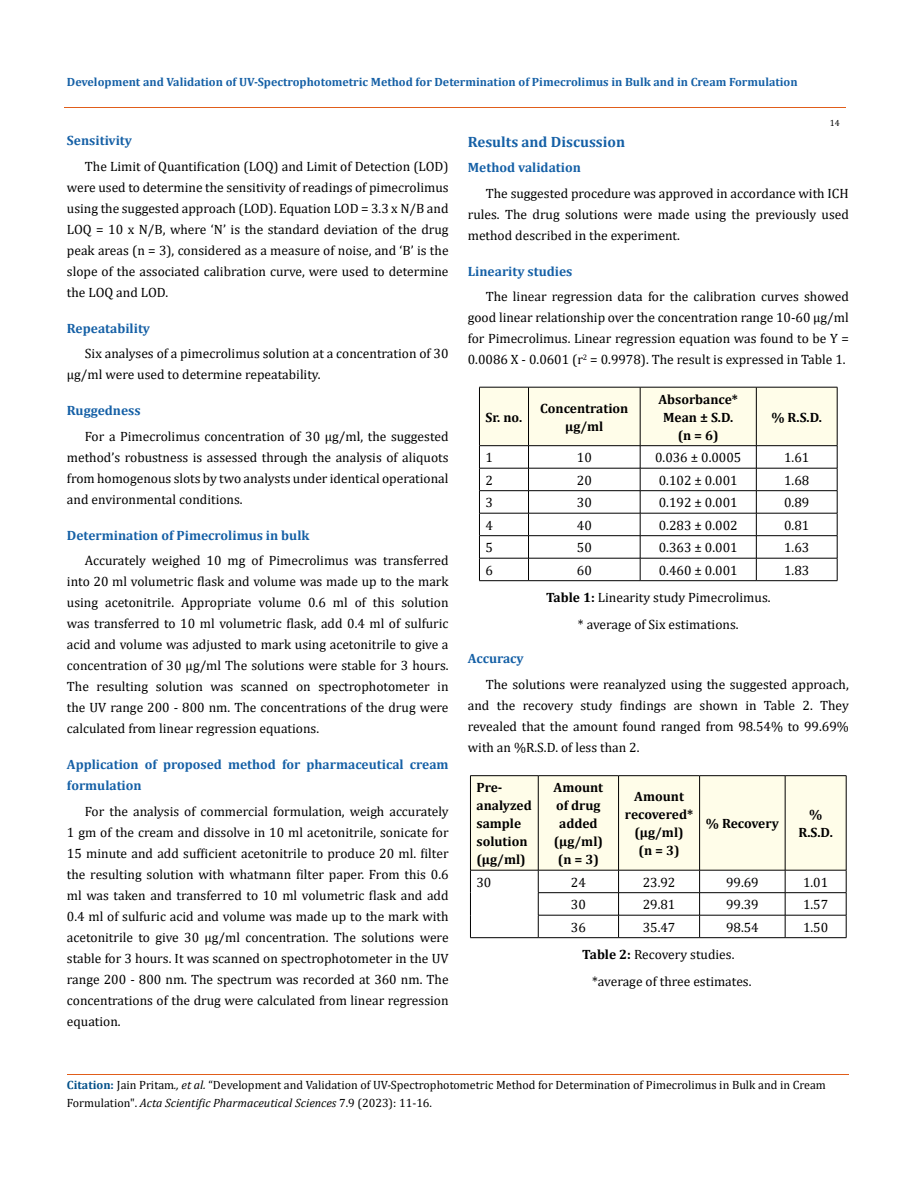
<style>
.page{position:relative;width:917px;height:1188px;background:#fff}
.page>*{position:absolute;margin:0;border:0;box-sizing:border-box;transform-origin:0 0}
.t1{font:700 15px "Cambria";color:#1560a6}
.t2{font:13.5px/21px "Cambria";color:#000;text-align:justify}
.t3{font:700 13.5px/21px "Cambria";color:#1560a6}
.t4{font:700 13.5px/18px "Cambria";color:#000;text-align:center}
.t5{font:12px/18px "Cambria";color:#000}
.t6{font:700 12px "Cambria";color:#1560a6}
.t7{font:9px "Cambria";color:#000}
.s1{font-weight:700}
.s2{font-weight:700;color:#035089}
.s3{font-style:italic}
</style>
<div class="page">
<svg style="left:479px;top:387px;width:358px;height:193px"></svg>
<hr style="left:479px;top:580px;width:49px;height:1px;background:#000">
<hr style="left:528px;top:580px;width:112px;height:1px;background:#000">
<hr style="left:640px;top:580px;width:116px;height:1px;background:#000">
<hr style="left:756px;top:580px;width:81px;height:1px;background:#000">
<hr style="left:470px;top:775px;width:68px;height:1px;background:#000">
<hr style="left:538px;top:775px;width:80px;height:1px;background:#000">
<hr style="left:618px;top:775px;width:81px;height:1px;background:#000">
<hr style="left:699px;top:775px;width:86px;height:1px;background:#000">
<hr style="left:785px;top:775px;width:61px;height:1px;background:#000">
<svg style="left:470px;top:776px;width:376px;height:161px"></svg>
<hr style="left:470px;top:937px;width:68px;height:1px;background:#000">
<hr style="left:538px;top:937px;width:80px;height:1px;background:#000">
<hr style="left:618px;top:937px;width:81px;height:1px;background:#000">
<hr style="left:699px;top:937px;width:86px;height:1px;background:#000">
<hr style="left:785px;top:937px;width:61px;height:1px;background:#000">
<hr style="left:64px;top:108px;width:781px;height:1px;background:#e05d1a">
<hr style="left:67px;top:1074px;width:781px;height:1px;background:#e05d1a">
<p class="t6" style="left:67px;top:73px;width:732px">Development and Validation of UV-Spectrophotometric Method for Determination of Pimecrolimus in Bulk and in Cream Formulation</p>
<p class="t7" style="left:829px;top:118px;width:11px">14</p>
<p class="t3" style="left:67px;top:130px;width:67px">Sensitivity</p>
<p class="t2" style="left:67px;top:156px;width:383px;text-indent:18px">The Limit of Quantification (LOQ) and Limit of Detection (LOD) were used to determine the sensitivity of readings of pimecrolimus using the suggested approach (LOD). Equation LOD = 3.3 x N/B and LOQ = 10 x N/B, where ‘N’ is the standard deviation of the drug peak areas (n = 3), considered as a measure of noise, and ‘B’ is the slope of the associated calibration curve, were used to determine the LOQ and LOD.</p>
<p class="t3" style="left:67px;top:317px;width:85px">Repeatability</p>
<p class="t2" style="left:67px;top:343px;width:383px;text-indent:18px">Six analyses of a pimecrolimus solution at a concentration of 30 μg/ml were used to determine repeatability.</p>
<p class="t3" style="left:67px;top:400px;width:75px">Ruggedness</p>
<p class="t2" style="left:67px;top:426px;width:383px;text-indent:18px">For a Pimecrolimus concentration of 30 μg/ml, the suggested method’s robustness is assessed through the analysis of aliquots from homogenous slots by two analysts under identical operational and environmental conditions.</p>
<p class="t3" style="left:67px;top:524px;width:244px">Determination of Pimecrolimus in bulk</p>
<p class="t2" style="left:67px;top:550px;width:383px;text-indent:18px">Accurately weighed 10 mg of Pimecrolimus was transferred into 20 ml volumetric flask and volume was made up to the mark using acetonitrile. Appropriate volume 0.6 ml of this solution was transferred to 10 ml volumetric flask, add 0.4 ml of sulfuric acid and volume was adjusted to mark using acetonitrile to give a concentration of 30 μg/ml The solutions were stable for 3 hours.<br>The resulting solution was scanned on spectrophotometer in the UV range 200 - 800 nm. The concentrations of the drug were calculated from linear regression equations.</p>
<p class="t3" style="left:67px;top:754px;width:383px">Application of proposed method for pharmaceutical cream formulation</p>
<p class="t2" style="left:67px;top:801px;width:383px;text-indent:18px">For the analysis of commercial formulation, weigh accurately 1 gm of the cream and dissolve in 10 ml acetonitrile, sonicate for 15 minute and add sufficient acetonitrile to produce 20 ml. filter the resulting solution with whatmann filter paper. From this 0.6 ml was taken and transferred to 10 ml volumetric flask and add 0.4 ml of sulfuric acid and volume was made up to the mark with acetonitrile to give 30 μg/ml concentration. The solutions were stable for 3 hours. It was scanned on spectrophotometer in the UV range 200 - 800 nm. The spectrum was recorded at 360 nm. The concentrations of the drug were calculated from linear regression equation.</p>
<p class="t1" style="left:468px;top:131px;width:159px">Results and Discussion</p>
<p class="t3" style="left:468px;top:156px;width:115px">Method validation</p>
<p class="t2" style="left:468px;top:182px;width:382px;text-indent:18px">The suggested procedure was approved in accordance with ICH rules. The drug solutions were made using the previously used method described in the experiment.</p>
<p class="t3" style="left:468px;top:260px;width:106px">Linearity studies</p>
<p class="t2" style="left:468px;top:286px;width:382px;text-indent:18px">The linear regression data for the calibration curves showed good linear relationship over the concentration range 10-60 µg/ml for Pimecrolimus. Linear regression equation was found to be Y = 0.0086 X - 0.0601 (r<sup>2</sup> = 0.9978). The result is expressed in Table 1.</p>
<p class="t4" style="left:485px;top:408px;width:38px">Sr. no.</p>
<p class="t4" style="left:540px;top:399px;width:90px">Concentration µg/ml</p>
<p class="t4" style="left:658px;top:390px;width:81px">Absorbance*<br>Mean ± S.D. (n = 6)</p>
<p class="t4" style="left:771px;top:408px;width:52px">% R.S.D.</p>
<p class="t2" style="left:485px;top:447px;width:9px">1</p>
<p class="t2" style="left:577px;top:447px;width:16px">10</p>
<p class="t2" style="left:655px;top:447px;width:88px">0.036 ± 0.0005</p>
<p class="t2" style="left:784px;top:447px;width:27px">1.61</p>
<p class="t2" style="left:485px;top:470px;width:9px">2</p>
<p class="t2" style="left:577px;top:470px;width:16px">20</p>
<p class="t2" style="left:658px;top:470px;width:80px">0.102 ± 0.001</p>
<p class="t2" style="left:784px;top:470px;width:27px">1.68</p>
<p class="t2" style="left:485px;top:492px;width:9px">3</p>
<p class="t2" style="left:577px;top:492px;width:16px">30</p>
<p class="t2" style="left:658px;top:492px;width:80px">0.192 ± 0.001</p>
<p class="t2" style="left:784px;top:492px;width:27px">0.89</p>
<p class="t2" style="left:485px;top:515px;width:9px">4</p>
<p class="t2" style="left:577px;top:515px;width:16px">40</p>
<p class="t2" style="left:658px;top:515px;width:80px">0.283 ± 0.002</p>
<p class="t2" style="left:784px;top:515px;width:27px">0.81</p>
<p class="t2" style="left:485px;top:537px;width:9px">5</p>
<p class="t2" style="left:577px;top:537px;width:16px">50</p>
<p class="t2" style="left:658px;top:537px;width:80px">0.363 ± 0.001</p>
<p class="t2" style="left:784px;top:537px;width:27px">1.63</p>
<p class="t2" style="left:485px;top:560px;width:9px">6</p>
<p class="t2" style="left:577px;top:560px;width:16px">60</p>
<p class="t2" style="left:658px;top:560px;width:80px">0.460 ± 0.001</p>
<p class="t2" style="left:784px;top:560px;width:27px">1.83</p>
<p class="t2" style="left:546px;top:584px;width:226px;line-height:27px;text-align:center"><span class="s1">Table 1:</span> Linearity study Pimecrolimus. * average of Six estimations.</p>
<p class="t3" style="left:468px;top:647px;width:57px">Accuracy</p>
<p class="t2" style="left:468px;top:673px;width:382px;text-indent:18px">The solutions were reanalyzed using the suggested approach, and the recovery study findings are shown in Table 2. They revealed that the amount found ranged from 98.54% to 99.69% with an %R.S.D. of less than 2.</p>
<p class="t4" style="left:476px;top:778px;width:57px;text-align:left">Pre&shy;analyzed sample solution (µg/ml)</p>
<p class="t4" style="left:553px;top:778px;width:51px">Amount of drug added (µg/ml) (n = 3)</p>
<p class="t4" style="left:625px;top:787px;width:70px">Amount recovered* (µg/ml)<br>(n = 3)</p>
<p class="t4" style="left:705px;top:814px;width:74px">% Recovery</p>
<p class="t4" style="left:798px;top:805px;width:36px">%<br>R.S.D.</p>
<p class="t2" style="left:476px;top:871px;width:16px">30</p>
<p class="t2" style="left:571px;top:871px;width:16px">24</p>
<p class="t2" style="left:642px;top:871px;width:34px">23.92</p>
<p class="t2" style="left:726px;top:871px;width:34px">99.69</p>
<p class="t2" style="left:803px;top:871px;width:27px">1.01</p>
<p class="t2" style="left:571px;top:894px;width:16px">30</p>
<p class="t2" style="left:642px;top:894px;width:34px">29.81</p>
<p class="t2" style="left:726px;top:894px;width:34px">99.39</p>
<p class="t2" style="left:803px;top:894px;width:27px">1.57</p>
<p class="t2" style="left:571px;top:916px;width:16px">36</p>
<p class="t2" style="left:642px;top:916px;width:34px">35.47</p>
<p class="t2" style="left:726px;top:916px;width:34px">98.54</p>
<p class="t2" style="left:803px;top:916px;width:27px">1.50</p>
<p class="t2" style="left:592px;top:941px;width:161px;line-height:27px;text-indent:-10px"><span class="s1">Table 2:</span> Recovery studies. *average of three estimates.</p>
<p class="t5" style="left:67px;top:1076px;width:760px"><span class="s2">Citation:</span> Jain Pritam<span class="s3">., et al.</span> “Development and Validation of UV-Spectrophotometric Method for Determination of Pimecrolimus in Bulk and in Cream<br>Formulation". <span class="s3">Acta Scientific Pharmaceutical Sciences</span> 7.9 (2023): 11-16.</p>
</div>
